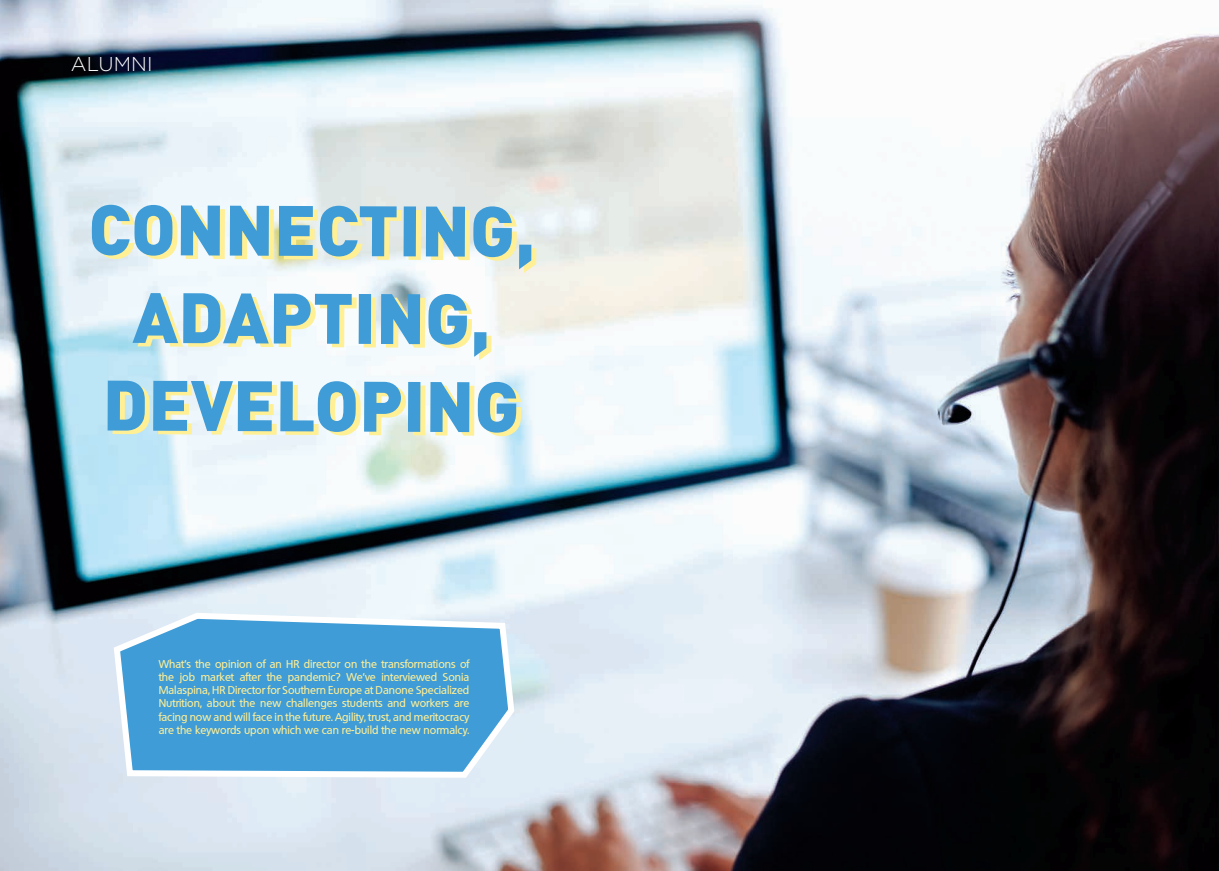
<style>
.page{position:relative;width:1219px;height:871px;background:#fff}
.page>*{position:absolute;margin:0;border:0;box-sizing:border-box;transform-origin:0 0}
.t1{font:900 70px/87.6px "DIN";letter-spacing:-.005em;color:#3f9cd7;text-align:center}
.t2{font:300 20px "Gotham";color:#fff}
.t3{font:500 11px/13.2px "Quebec";color:#ffef95;text-align:justify}
</style>
<div class="page">
<img style="left:0;top:0;width:1219px;height:870px">
<svg style="left:110px;top:607px;width:408px;height:175px;background:#68b0df"></svg>
<p class="t2" style="left:71px;top:53px;width:83px">ALUMNI</p>
<p class="t1" style="left:88px;top:183px;width:449px">CONNECTING,<br>ADAPTING,<br>DEVELOPING</p>
<p class="t3" style="left:159px;top:657px;width:312px">What’s the opinion of an HR director on the transformations of the job market after the pandemic? We’ve interviewed Sonia Malaspina, HR Director for Southern Europe at Danone Specialized Nutrition, about the new challenges students and workers are facing now and will face in the future. Agility, trust, and meritocracy are the keywords upon which we can re-build the new normalcy.</p>
</div>
